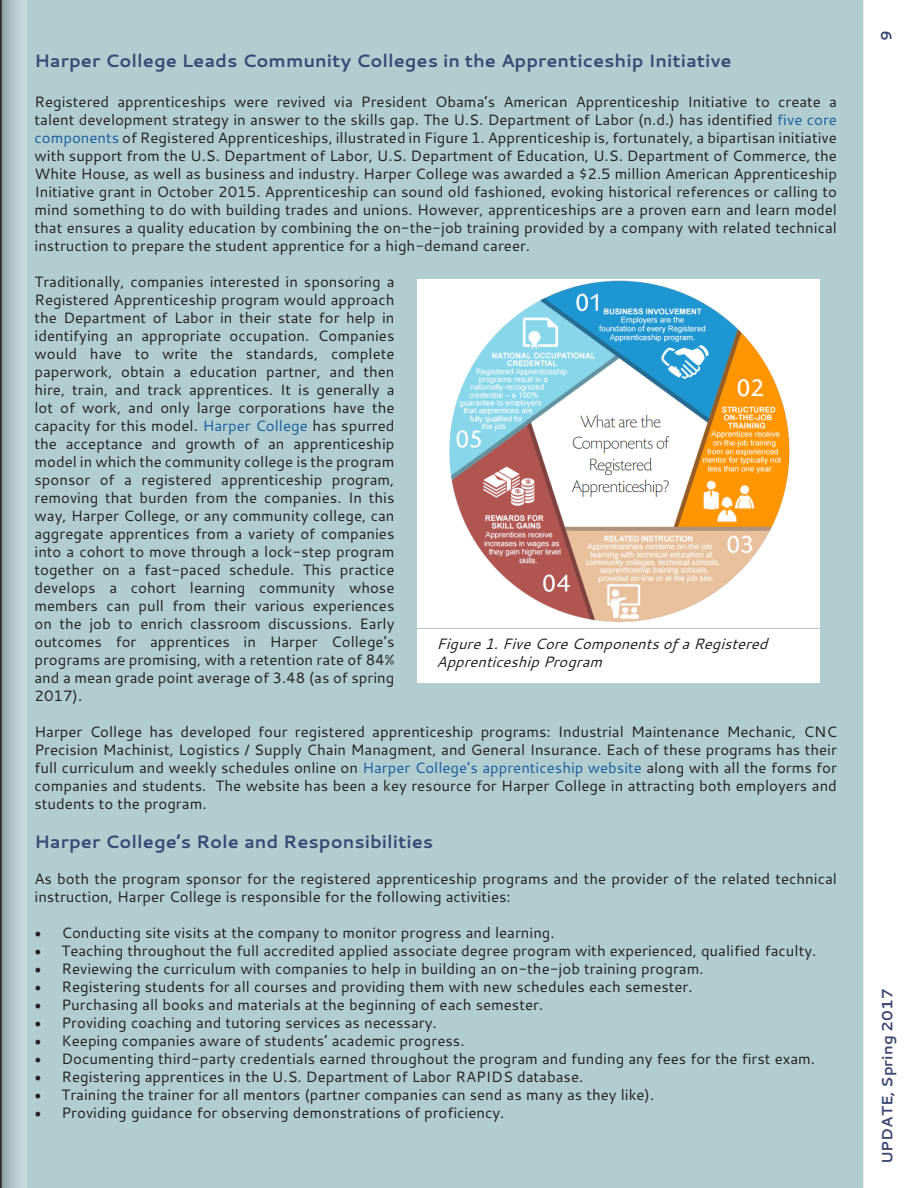
<style>
.page{position:relative;width:918px;height:1188px;background:#fff}
.page>*{position:absolute;margin:0;border:0;box-sizing:border-box;transform-origin:0 0}
.t1{font:700 18px "Cantarell";color:#354a75}
.t2{font:15px/18px "Cantarell";color:#231f20;text-align:justify}
.t3{font:italic 15px "Cantarell";color:#231f20}
.t4{font:700 15px "Cantarell";color:#3d4974}
.s1{color:#175d9e}
.s2{font-family:"Minion Pro";font-size:18px}
</style>
<div class="page">
<div style="left:0;top:0;width:862px;height:1188px;background:#b1cdd0"></div>
<img style="left:417px;top:279px;width:403px;height:348px">
<div style="left:417px;top:629px;width:403px;height:54px;background:#fff"></div>
<svg style="left:0;top:0;width:2px;height:1188px;background:#393a3c"></svg>
<svg style="left:2px;top:0;width:25px;height:1188px"></svg>
<p class="t1" style="left:34px;top:48px;width:699px">Harper College Leads Community Colleges in the Apprenticeship Initiative</p>
<p class="t2" style="left:34px;top:92px;width:804px">Registered apprenticeships were revived via President Obama’s American Apprenticeship Initiative to create a talent development strategy in answer to the skills gap. The U.S. Department of Labor (n.d.) has identified <span class="s1">fve core components</span> of Registered Apprenticeships, illustrated in Figure 1. Apprenticeship is, fortunately, a bipartisan initiative with support from the U.S. Department of Labor, U.S. Department of Education, U.S. Department of Commerce, the White House, as well as business and industry. Harper College was awarded a $2.5 million American Apprenticeship Initiative grant in October 2015. Apprenticeship can sound old fashioned, evoking historical references or calling to mind something to do with building trades and unions. However, apprenticeships are a proven earn and learn model that ensures a quality education by combining the on-the-job training provided by a company with related technical instruction to prepare the student apprentice for a high-demand career.</p>
<p class="t2" style="left:34px;top:272px;width:362px">Traditionally, companies interested in sponsoring a Registered Apprenticeship program would approach the Department of Labor in their state for help in identifying an appropriate occupation. Companies would have to write the standards, complete paperwork, obtain a education partner, and then hire, train, and track apprentices. It is generally a lot of work, and only large corporations have the capacity for this model. <span class="s1">Harper College</span> has spurred the acceptance and growth of an apprenticeship model in which the community college is the program sponsor of a registered apprenticeship program, removing that burden from the companies. In this way, Harper College, or any community college, can aggregate apprentices from a variety of companies into a cohort to move through a lock-step program together on a fast-paced schedule. This practice develops a cohort learning community whose members can pull from their various experiences on the job to enrich classroom discussions. Early outcomes for apprentices in Harper College’s programs are promising, with a retention rate of 84% and a mean grade point average of 3.48 (as of spring 2017).</p>
<p class="t2" style="left:34px;top:722px;width:804px">Harper College has developed four registered apprenticeship programs: Industrial Maintenance Mechanic, CNC Precision Machinist, Logistics / Supply Chain Managment, and General Insurance. Each of these programs has their full curriculum and weekly schedules online on <span class="s1">Harper College’s apprenticeship website</span> along with all the forms for companies and students. The website has been a key resource for Harper College in attracting both employers and students to the program.</p>
<p class="t1" style="left:34px;top:829px;width:400px">Harper College’s Role and Responsibilities</p>
<p class="t2" style="left:34px;top:870px;width:804px">As both the program sponsor for the registered apprenticeship programs and the provider of the related technical instruction, Harper College is responsible for the following activities:</p>
<p class="t2" style="left:34px;top:924px;width:522px"><span class="s2">•</span> Conducting site visits at the company to monitor progress and learning.</p>
<p class="t2" style="left:34px;top:942px;width:783px"><span class="s2">•</span> Teaching throughout the full accredited applied associate degree program with experienced, qualified faculty.</p>
<p class="t2" style="left:34px;top:960px;width:671px"><span class="s2">•</span> Reviewing the curriculum with companies to help in building an on-the-job training program.</p>
<p class="t2" style="left:34px;top:978px;width:660px"><span class="s2">•</span> Registering students for all courses and providing them with new schedules each semester.</p>
<p class="t2" style="left:34px;top:996px;width:510px"><span class="s2">•</span> Purchasing all books and materials at the beginning of each semester.</p>
<p class="t2" style="left:34px;top:1014px;width:404px"><span class="s2">•</span> Providing coaching and tutoring services as necessary.</p>
<p class="t2" style="left:34px;top:1032px;width:432px"><span class="s2">•</span> Keeping companies aware of students’ academic progress.</p>
<p class="t2" style="left:34px;top:1050px;width:782px"><span class="s2">•</span> Documenting third-party credentials earned throughout the program and funding any fees for the first exam.</p>
<p class="t2" style="left:34px;top:1068px;width:550px"><span class="s2">•</span> Registering apprentices in the U.S. Department of Labor RAPIDS database.</p>
<p class="t2" style="left:34px;top:1086px;width:621px"><span class="s2">•</span> Training the trainer for all mentors (partner companies can send as many as they like).</p>
<p class="t2" style="left:34px;top:1104px;width:471px"><span class="s2">•</span> Providing guidance for observing demonstrations of proficiency.</p>
<p class="t3" style="left:437px;top:633px;width:332px">Figure 1. Five Core Components of a Registered</p>
<p class="t3" style="left:437px;top:651px;width:167px">Apprenticeship Program</p>
<p class="t4" style="left:876px;top:41px;width:12px;rotate:-90deg">9</p>
<p class="t4" style="left:877px;top:1164px;width:177px;rotate:-90deg">UPDATE, Spring 2017</p>
</div>
